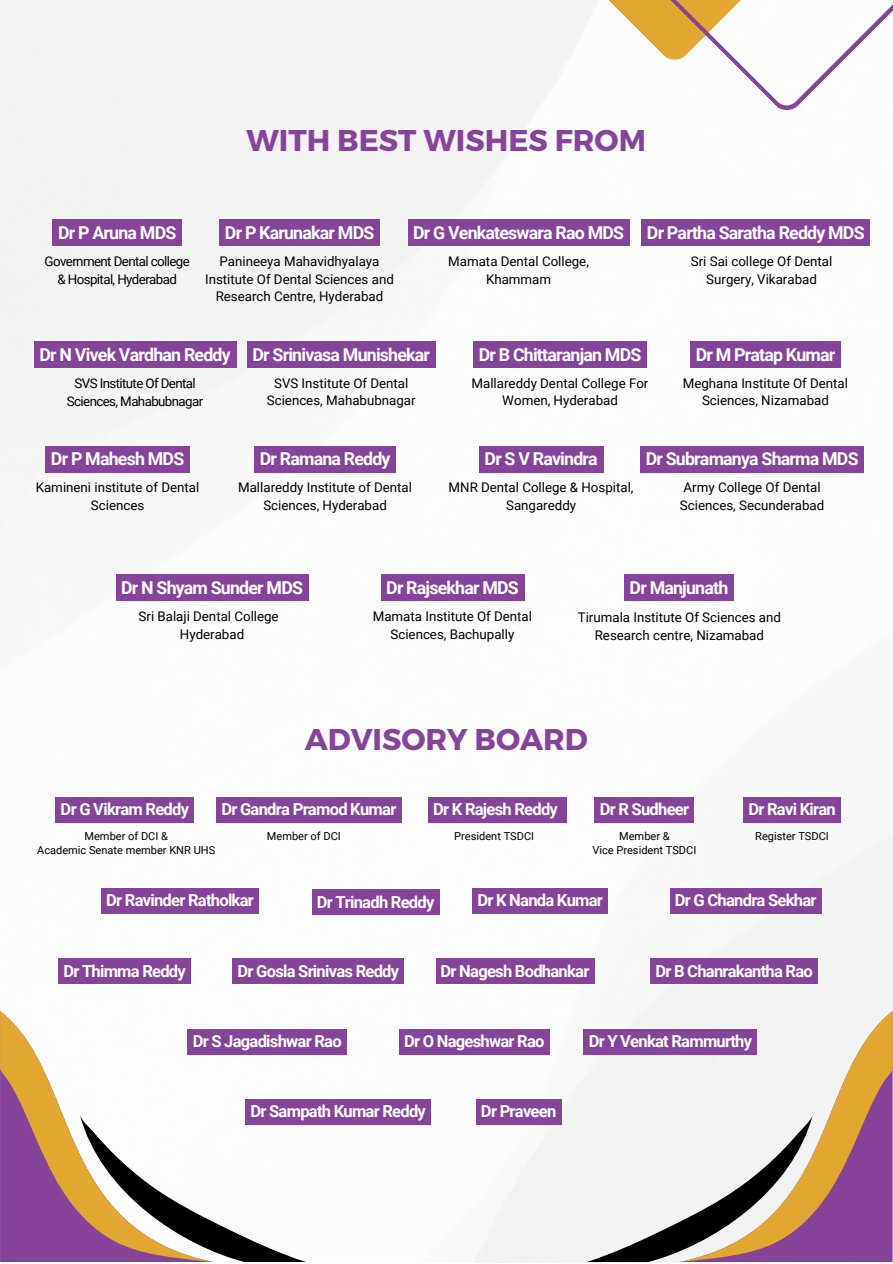
<style>
.page{position:relative;width:893px;height:1264px;background:#fff}
.page>*{position:absolute;margin:0;border:0;box-sizing:border-box;transform-origin:0 0}
.t1{font:700 30px "Montserrat";color:#85449a}
.t2{font:700 17.7px "Roboto";letter-spacing:-.045em;color:#fff}
.t3{font:700 16.5px "Roboto";letter-spacing:-.045em;color:#fff}
.t4{font:13.35px/17.7px "Roboto";color:#000;text-align:center}
.t5{font:13.35px/17.7px "Roboto";letter-spacing:-.045em;color:#000;text-align:center}
.t6{font:11.1px "Roboto";color:#000}
</style>
<div class="page">
<img style="left:0;top:0;width:892px;height:1262px">
<svg style="left:596px;top:0;width:296px;height:110px"></svg>
<svg style="left:0;top:1011px;width:215px;height:250px"></svg>
<svg style="left:80px;top:1114px;width:227px;height:147px"></svg>
<svg style="left:677px;top:1011px;width:215px;height:250px;fill:#f2f2f2"></svg>
<svg style="left:585px;top:1114px;width:227px;height:147px"></svg>
<div style="left:56px;top:797px;width:138px;height:25px;background:#85449a"></div>
<div style="left:216px;top:797px;width:185px;height:25px;background:#85449a"></div>
<div style="left:428px;top:797px;width:138px;height:25px;background:#85449a"></div>
<div style="left:594px;top:797px;width:100px;height:25px;background:#85449a"></div>
<div style="left:743px;top:797px;width:97px;height:25px;background:#85449a"></div>
<div style="left:101px;top:888px;width:158px;height:25px;background:#85449a"></div>
<div style="left:472px;top:888px;width:136px;height:25px;background:#85449a"></div>
<div style="left:669px;top:888px;width:152px;height:25px;background:#85449a"></div>
<div style="left:58px;top:958px;width:133px;height:26px;background:#85449a"></div>
<div style="left:188px;top:1028px;width:159px;height:26px;background:#85449a"></div>
<div style="left:399px;top:1028px;width:150px;height:26px;background:#85449a"></div>
<div style="left:583px;top:1028px;width:174px;height:26px;background:#85449a"></div>
<div style="left:245px;top:1098px;width:186px;height:26px;background:#85449a"></div>
<div style="left:476px;top:1098px;width:85px;height:26px;background:#85449a"></div>
<div style="left:232px;top:958px;width:172px;height:26px;background:#85449a"></div>
<div style="left:435px;top:958px;width:159px;height:26px;background:#85449a"></div>
<div style="left:650px;top:958px;width:167px;height:26px;background:#85449a"></div>
<div style="left:311px;top:889px;width:128px;height:26px;background:#85449a"></div>
<div style="left:53px;top:219px;width:129px;height:27px;background:#85449a"></div>
<div style="left:219px;top:219px;width:161px;height:27px;background:#85449a"></div>
<div style="left:407px;top:219px;width:222px;height:27px;background:#85449a"></div>
<div style="left:641px;top:219px;width:228px;height:27px;background:#85449a"></div>
<div style="left:247px;top:341px;width:188px;height:27px;background:#85449a"></div>
<div style="left:473px;top:341px;width:173px;height:27px;background:#85449a"></div>
<div style="left:690px;top:341px;width:150px;height:27px;background:#85449a"></div>
<div style="left:46px;top:446px;width:144px;height:26px;background:#85449a"></div>
<div style="left:254px;top:446px;width:142px;height:26px;background:#85449a"></div>
<div style="left:479px;top:446px;width:124px;height:26px;background:#85449a"></div>
<div style="left:640px;top:446px;width:224px;height:26px;background:#85449a"></div>
<div style="left:116px;top:574px;width:192px;height:27px;background:#85449a"></div>
<div style="left:381px;top:574px;width:143px;height:27px;background:#85449a"></div>
<div style="left:34px;top:341px;width:202px;height:27px;background:#85449a"></div>
<div style="left:624px;top:574px;width:109px;height:27px;background:#85449a"></div>
<p class="t1" style="left:246px;top:121px;width:401px">WITH BEST WISHES FROM</p>
<p class="t2" style="left:58px;top:222px;width:120px">Dr P Aruna MDS</p>
<p class="t5" style="left:45px;top:252px;width:147px">Government Dental college</p>
<p class="t5" style="left:58px;top:270px;width:121px">&amp; Hospital, Hyderabad</p>
<p class="t2" style="left:225px;top:222px;width:151px">Dr P Karunakar MDS</p>
<p class="t4" style="left:205px;top:252px;width:190px">Panineeya Mahavidhyalaya<br>Institute Of Dental Sciences and<br>Research Centre, Hyderabad</p>
<p class="t2" style="left:413px;top:222px;width:212px">Dr G Venkateswara Rao MDS</p>
<p class="t4" style="left:448px;top:252px;width:142px">Mamata Dental College,<br>Khammam</p>
<p class="t2" style="left:647px;top:222px;width:219px">Dr Partha Saratha Reddy MDS</p>
<p class="t4" style="left:690px;top:253px;width:143px">Sri Sai college Of Dental<br>Surgery, Vikarabad</p>
<p class="t2" style="left:40px;top:344px;width:193px">Dr N Vivek Vardhan Reddy</p>
<p class="t5" style="left:67px;top:375px;width:138px">SVS Institute Of Dental<br>Sciences, Mahabubnagar</p>
<p class="t2" style="left:252px;top:344px;width:179px">Dr Srinivasa Munishekar</p>
<p class="t4" style="left:267px;top:374px;width:150px">SVS Institute Of Dental<br>Sciences, Mahabubnagar</p>
<p class="t2" style="left:51px;top:449px;width:135px">Dr P Mahesh MDS</p>
<p class="t4" style="left:36px;top:479px;width:165px">Kamineni institute of Dental<br>Sciences</p>
<p class="t2" style="left:260px;top:449px;width:132px">Dr Ramana Reddy</p>
<p class="t4" style="left:238px;top:479px;width:175px">Mallareddy Institute of Dental<br>Sciences, Hyderabad</p>
<p class="t2" style="left:479px;top:344px;width:164px">Dr B Chittaranjan MDS</p>
<p class="t4" style="left:471px;top:374px;width:178px">Mallareddy Dental College For<br>Women, Hyderabad</p>
<p class="t2" style="left:695px;top:344px;width:141px">Dr M Pratap Kumar</p>
<p class="t4" style="left:682px;top:374px;width:167px">Meghana Institute Of Dental<br>Sciences, Nizamabad</p>
<p class="t2" style="left:484px;top:449px;width:115px">Dr S V Ravindra</p>
<p class="t4" style="left:448px;top:479px;width:186px">MNR Dental College &amp; Hospital,<br>Sangareddy</p>
<p class="t2" style="left:645px;top:449px;width:214px">Dr Subramanya Sharma MDS</p>
<p class="t4" style="left:680px;top:479px;width:146px;text-align:left">Army College Of Dental<br>Sciences, Secunderabad</p>
<p class="t2" style="left:121px;top:577px;width:183px">Dr N Shyam Sunder MDS</p>
<p class="t4" style="left:139px;top:607px;width:141px">Sri Balaji Dental College<br>Hyderabad</p>
<p class="t2" style="left:386px;top:577px;width:134px">Dr Rajsekhar MDS</p>
<p class="t4" style="left:373px;top:607px;width:161px">Mamata Institute Of Dental<br>Sciences, Bachupally</p>
<p class="t2" style="left:629px;top:577px;width:100px">Dr Manjunath</p>
<p class="t4" style="left:577px;top:608px;width:205px">Tirumala Institute Of Sciences and<br>Research centre, Nizamabad</p>
<p class="t1" style="left:304px;top:720px;width:285px">ADVISORY BOARD</p>
<p class="t3" style="left:61px;top:800px;width:130px">Dr G Vikram Reddy</p>
<p class="t3" style="left:221px;top:800px;width:176px">Dr Gandra Pramod Kumar</p>
<p class="t3" style="left:433px;top:800px;width:126px">Dr K Rajesh Reddy</p>
<p class="t3" style="left:599px;top:800px;width:91px">Dr R Sudheer</p>
<p class="t3" style="left:748px;top:800px;width:89px">Dr Ravi Kiran</p>
<p class="t6" style="left:84px;top:829px;width:85px">Member of DCI &amp;</p>
<p class="t6" style="left:37px;top:844px;width:180px">Academic Senate member KNR UHS</p>
<p class="t6" style="left:267px;top:829px;width:75px">Member of DCI</p>
<p class="t6" style="left:454px;top:829px;width:81px">President TSDCI</p>
<p class="t6" style="left:619px;top:829px;width:52px">Member &amp;</p>
<p class="t6" style="left:755px;top:829px;width:75px">Register TSDCI</p>
<p class="t6" style="left:592px;top:844px;width:105px">Vice President TSDCI</p>
<p class="t3" style="left:106px;top:891px;width:149px">Dr Ravinder Ratholkar</p>
<p class="t3" style="left:477px;top:891px;width:127px">Dr K Nanda Kumar</p>
<p class="t3" style="left:675px;top:891px;width:143px">Dr G Chandra Sekhar</p>
<p class="t3" style="left:316px;top:892px;width:119px">Dr Trinadh Reddy</p>
<p class="t3" style="left:63px;top:961px;width:124px">Dr Thimma Reddy</p>
<p class="t3" style="left:237px;top:961px;width:163px">Dr Gosla Srinivas Reddy</p>
<p class="t3" style="left:440px;top:961px;width:150px">Dr Nagesh Bodhankar</p>
<p class="t3" style="left:655px;top:961px;width:159px">Dr B Chanrakantha Rao</p>
<p class="t3" style="left:193px;top:1031px;width:150px">Dr S Jagadishwar Rao</p>
<p class="t3" style="left:404px;top:1031px;width:142px">Dr O Nageshwar Rao</p>
<p class="t3" style="left:588px;top:1031px;width:165px">Dr Y Venkat Rammurthy</p>
<p class="t3" style="left:250px;top:1102px;width:177px">Dr Sampath Kumar Reddy</p>
<p class="t3" style="left:481px;top:1102px;width:77px">Dr Praveen</p>
</div>
